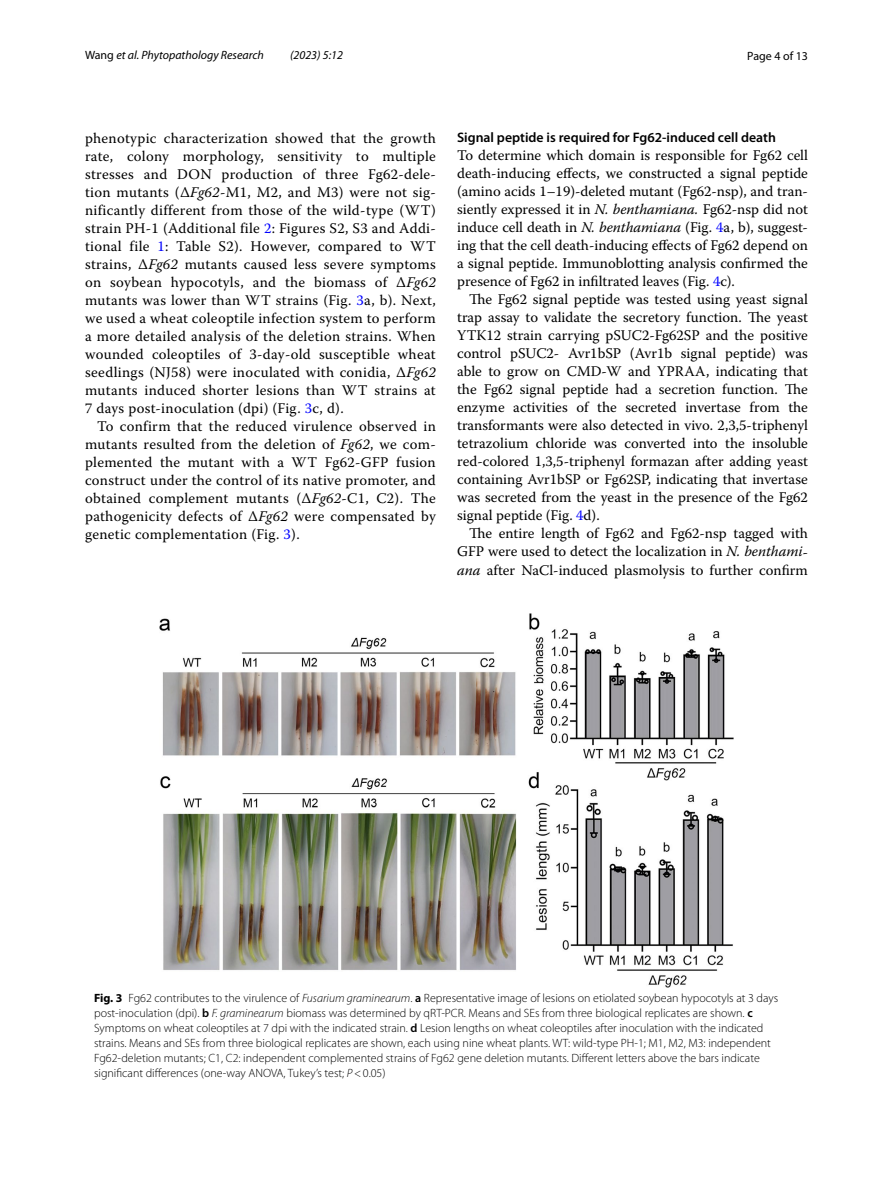
<style>
.page{position:relative;width:893px;height:1187px;background:#fff}
.page>*{position:absolute;margin:0;border:0;box-sizing:border-box;transform-origin:0 0}
.t1{font:14.7px/18px "Warnock Pro";letter-spacing:.005em;color:#000;text-align:justify}
.t2{font:600 13.8px "Myriad Pro";color:#000}
.t3{font:300 12px/15px "Myriad Pro";color:#000}
.t4{font:italic 12px "Myriad Pro";color:#000}
.t5{font:12px "Myriad Pro";color:#000}
.s1{font-style:normal}
.s2{font-style:italic}
.s3{color:#00f}
.s4{font-weight:700}
.s5{font-weight:600}
</style>
<div class="page">
<img style="left:159px;top:613px;width:575px;height:374px">
<p class="t4" style="left:85px;top:48px;width:180px"><span class="s1">Wang</span> et al. Phytopathology Research</p>
<p class="t4" style="left:290px;top:48px;width:54px">(2023) 5:12</p>
<p class="t5" style="left:747px;top:48px;width:62px">Page 4 of 13</p>
<p class="t1" style="left:85px;top:128px;width:352px">phenotypic characterization showed that the growth rate, colony morphology, sensitivity to multiple stresses and DON production of three Fg62-dele&shy;tion mutants (Δ<span class="s2">Fg62</span>-M1, M2, and M3) were not sig&shy;nificantly different from those of the wild-type (WT) strain PH-1 (Additional file <span class="s3">2</span>: Figures S2, S3 and Addi&shy;tional file <span class="s3">1</span>: Table S2). However, compared to WT strains, Δ<span class="s2">Fg62</span> mutants caused less severe symptoms on soybean hypocotyls, and the biomass of Δ<span class="s2">Fg62 </span>mutants was lower than WT strains (Fig. <span class="s3">3</span>a, b). Next, we used a wheat coleoptile infection system to perform a more detailed analysis of the deletion strains. When wounded coleoptiles of 3-day-old susceptible wheat seedlings (NJ58) were inoculated with conidia, Δ<span class="s2">Fg62 </span>mutants induced shorter lesions than WT strains at 7 days post-inoculation (dpi) (Fig. <span class="s3">3</span>c, d).</p>
<p class="t1" style="left:85px;top:416px;width:352px;text-indent:12px">To confirm that the reduced virulence observed in mutants resulted from the deletion of <span class="s2">Fg62</span>, we com&shy;plemented the mutant with a WT Fg62-GFP fusion construct under the control of its native promoter, and obtained complement mutants (Δ<span class="s2">Fg62</span>-C1, C2). The pathogenicity defects of Δ<span class="s2">Fg62</span> were compensated by genetic complementation (Fig. <span class="s3">3</span>).</p>
<p class="t2" style="left:457px;top:129px;width:320px">Signal peptide is required for Fg62‑induced cell death</p>
<p class="t1" style="left:457px;top:146px;width:352px">To determine which domain is responsible for Fg62 cell death-inducing effects, we constructed a signal peptide (amino acids 1–19)-deleted mutant (Fg62-nsp), and tran&shy;siently expressed it in <span class="s2">N. benthamiana.</span> Fg62-nsp did not induce cell death in <span class="s2">N. benthamiana</span> (Fig. <span class="s3">4</span>a, b), suggest&shy;ing that the cell death-inducing effects of Fg62 depend on a signal peptide. Immunoblotting analysis confirmed the presence of Fg62 in infiltrated leaves (Fig. <span class="s3">4</span>c).</p>
<p class="t1" style="left:457px;top:290px;width:352px;text-indent:12px">The Fg62 signal peptide was tested using yeast signal trap assay to validate the secretory function. The yeast YTK12 strain carrying pSUC2-Fg62SP and the positive control pSUC2- Avr1bSP (Avr1b signal peptide) was able to grow on CMD-W and YPRAA, indicating that the Fg62 signal peptide had a secretion function. The enzyme activities of the secreted invertase from the transformants were also detected in vivo. 2,3,5-triphenyl tetrazolium chloride was converted into the insoluble red-colored 1,3,5-triphenyl formazan after adding yeast containing Avr1bSP or Fg62SP, indicating that invertase was secreted from the yeast in the presence of the Fg62 signal peptide (Fig. <span class="s3">4</span>d).</p>
<p class="t1" style="left:457px;top:524px;width:352px;text-indent:12px">The entire length of Fg62 and Fg62-nsp tagged with GFP were used to detect the localization in <span class="s2">N. benthami&shy;ana</span> after NaCl-induced plasmolysis to further confirm</p>
<p class="t3" style="left:94px;top:990px;width:686px"><span class="s4">Fig. 3</span> Fg62 contributes to the virulence of <span class="s2">Fusarium graminearum</span>. <span class="s5">a</span> Representative image of lesions on etiolated soybean hypocotyls at 3 days post-inoculation (dpi). <span class="s5">b</span> <span class="s2">F. graminearum</span> biomass was determined by qRT-PCR. Means and SEs from three biological replicates are shown. <span class="s5">c </span>Symptoms on wheat coleoptiles at 7 dpi with the indicated strain. <span class="s5">d</span> Lesion lengths on wheat coleoptiles after inoculation with the indicated strains. Means and SEs from three biological replicates are shown, each using nine wheat plants. WT: wild-type PH-1; M1, M2, M3: independent Fg62-deletion mutants; C1, C2: independent complemented strains of Fg62 gene deletion mutants. Different letters above the bars indicate significant differences (one-way ANOVA, Tukey’s test; <span class="s2">P</span>&lt;0.05)</p>
</div>
